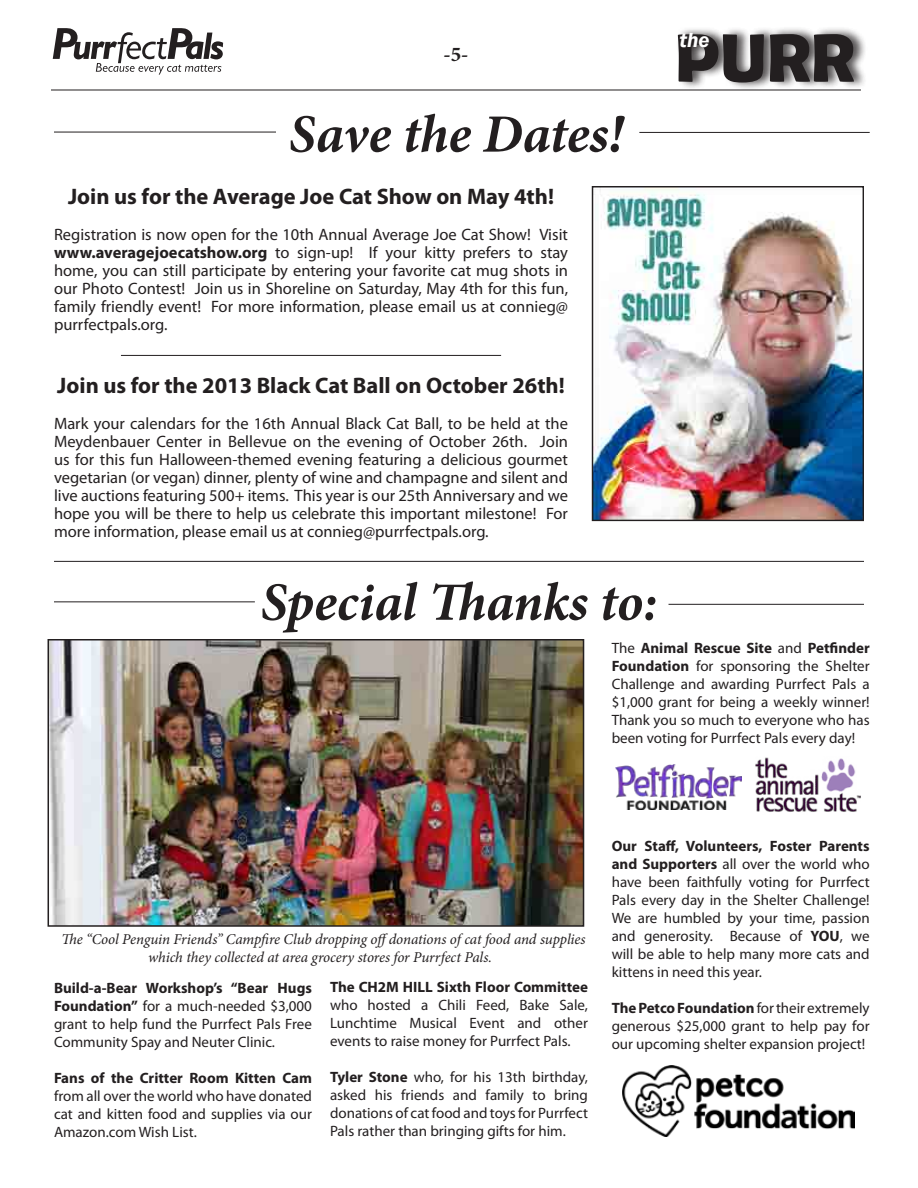
<style>
.page{position:relative;width:918px;height:1188px;background:#fff}
.page>*{position:absolute;margin:0;border:0;box-sizing:border-box;transform-origin:0 0}
.t1{font:700 69px "Berlin Sans FB Demi";color:#231f20}
.t2{font:italic 700 54px "Minion Pro";letter-spacing:-.005em;color:#231f20}
.t3{font:700 22.5px "Myriad Pro";color:#231f20}
.t4{font:italic 600 21px "Franklin Gothic";color:#fff}
.t5{font:700 21px "Minion Pro";color:#231f20}
.t6{font:16.5px/18px "Myriad Pro";color:#231f20;text-align:justify}
.t7{font:15px/18px "Myriad Pro";color:#231f20;text-align:justify}
.t8{font:italic 15px/18px "Minion Pro";letter-spacing:-.01em;color:#231f20;text-align:center}
.t9{font:700 15px "Myriad Pro";color:#231f20}
.s1{font-weight:700}
</style>
<div class="page">
<hr style="left:51px;top:90px;width:810px;height:1px;background:#231f20">
<svg style="left:53px;top:28px;width:170px;height:47px"></svg>
<div style="left:678px;top:26px;width:190px;height:64px;background:#231f20;opacity:.75"></div>
<div style="left:676px;top:30px;width:44px;height:28px;background:#231f20;opacity:.75"></div>
<hr style="left:54px;top:602px;width:201px;height:1px;background:#231f20">
<hr style="left:669px;top:604px;width:195px;height:1px;background:#231f20">
<img style="left:51px;top:642px;width:530px;height:282px">
<div style="left:48px;top:639px;width:536px;height:288px;border:2px solid #231f20"></div>
<hr style="left:54px;top:561px;width:810px;height:1px;background:#231f20">
<img style="left:615px;top:765px;width:127px;height:45px">
<img style="left:622px;top:1065px;width:232px;height:72px">
<img style="left:755px;top:757px;width:106px;height:55px">
<hr style="left:54px;top:132px;width:222px;height:1px;background:#231f20">
<hr style="left:639px;top:132px;width:231px;height:1px;background:#231f20">
<img style="left:594px;top:188px;width:268px;height:331px">
<div style="left:592px;top:186px;width:272px;height:335px;border:1px solid #231f20"></div>
<hr style="left:121px;top:355px;width:380px;height:1px;background:#231f20">
<h3 class="t5" style="left:444px;top:40px;width:26px">-5-</h3>
<h2 class="t2" style="left:289px;top:96px;width:336px">Save the Dates!</h2>
<h3 class="t3" style="left:68px;top:182px;width:487px">Join us for the Average Joe Cat Show on May 4th!</h3>
<p class="t6" style="left:54px;top:226px;width:516px">Registration is now open for the 10th Annual Average Joe Cat Show! Visit <span class="s1">www.averagejoecatshow.org</span> to sign-up! If your kitty prefers to stay home, you can still participate by entering your favorite cat mug shots in our Photo Contest! Join us in Shoreline on Saturday, May 4th for this fun, family friendly event! For more information, please email us at connieg@ purrfectpals.org.</p>
<h3 class="t3" style="left:57px;top:371px;width:509px">Join us for the 2013 Black Cat Ball on October 26th!</h3>
<p class="t6" style="left:54px;top:415px;width:516px">Mark your calendars for the 16th Annual Black Cat Ball, to be held at the Meydenbauer Center in Bellevue on the evening of October 26th. Join us for this fun Halloween-themed evening featuring a delicious gourmet vegetarian (or vegan) dinner, plenty of wine and champagne and silent and live auctions featuring 500+ items. This year is our 25th Anniversary and we hope you will be there to help us celebrate this important milestone! For more information, please email us at connieg@purrfectpals.org.</p>
<h2 class="t2" style="left:261px;top:564px;width:398px">Special Thanks to:</h2>
<h3 class="t4" style="left:680px;top:27px;width:32px">the</h3>
<h1 class="t1" style="left:675px;top:18px;width:181px">PURR</h1>
<p class="t7" style="left:612px;top:639px;width:260px">The <span class="s1">Animal Rescue Site</span> and <span class="s1">Petfinder Foundation</span> for sponsoring the Shelter Challenge and awarding Purrfect Pals a $1,000 grant for being a weekly winner!<br>Thank you so much to everyone who has been voting for Purrfect Pals every day!</p>
<p class="t8" style="left:61px;top:930px;width:526px">The “Cool Penguin Friends” Campfire Club dropping offdonations of cat food and supplies which they collected at area grocery stores for Purrfect Pals.</p>
<p class="t7" style="left:54px;top:978px;width:260px"><span class="s1">Build-a-Bear Workshop’s “Bear Hugs Foundation”</span> for a much-needed $3,000 grant to help fund the Purrfect Pals Free Community Spay and Neuter Clinic.</p>
<p class="t9" style="left:54px;top:1068px;width:259px">Fans of the Critter Room Kitten Cam</p>
<p class="t7" style="left:54px;top:1086px;width:259px">from all over the world who have donated cat and kitten food and supplies via our Amazon.com Wish List.</p>
<p class="t9" style="left:330px;top:977px;width:260px">The CH2M HILL Sixth Floor Committee</p>
<p class="t7" style="left:330px;top:996px;width:259px">who hosted a Chili Feed, Bake Sale, Lunchtime Musical Event and other events to raise money for Purrfect Pals.</p>
<p class="t7" style="left:330px;top:1068px;width:260px"><span class="s1">Tyler Stone</span> who, for his 13th birthday, asked his friends and family to bring donations of cat food and toys for Purrfect Pals rather than bringing gifts for him.</p>
<p class="t7" style="left:612px;top:837px;width:260px"><span class="s1">Our Staff, Volunteers, Foster Parents and Supporters</span> all over the world who have been faithfully voting for Purrfect Pals every day in the Shelter Challenge!<br>We are humbled by your time, passion and generosity. Because of <span class="s1">YOU</span>, we will be able to help many more cats and kittens in need this year.</p>
<p class="t7" style="left:612px;top:999px;width:260px"><span class="s1">The Petco Foundation</span> for their extremely generous $25,000 grant to help pay for our upcoming shelter expansion project!</p>
</div>
